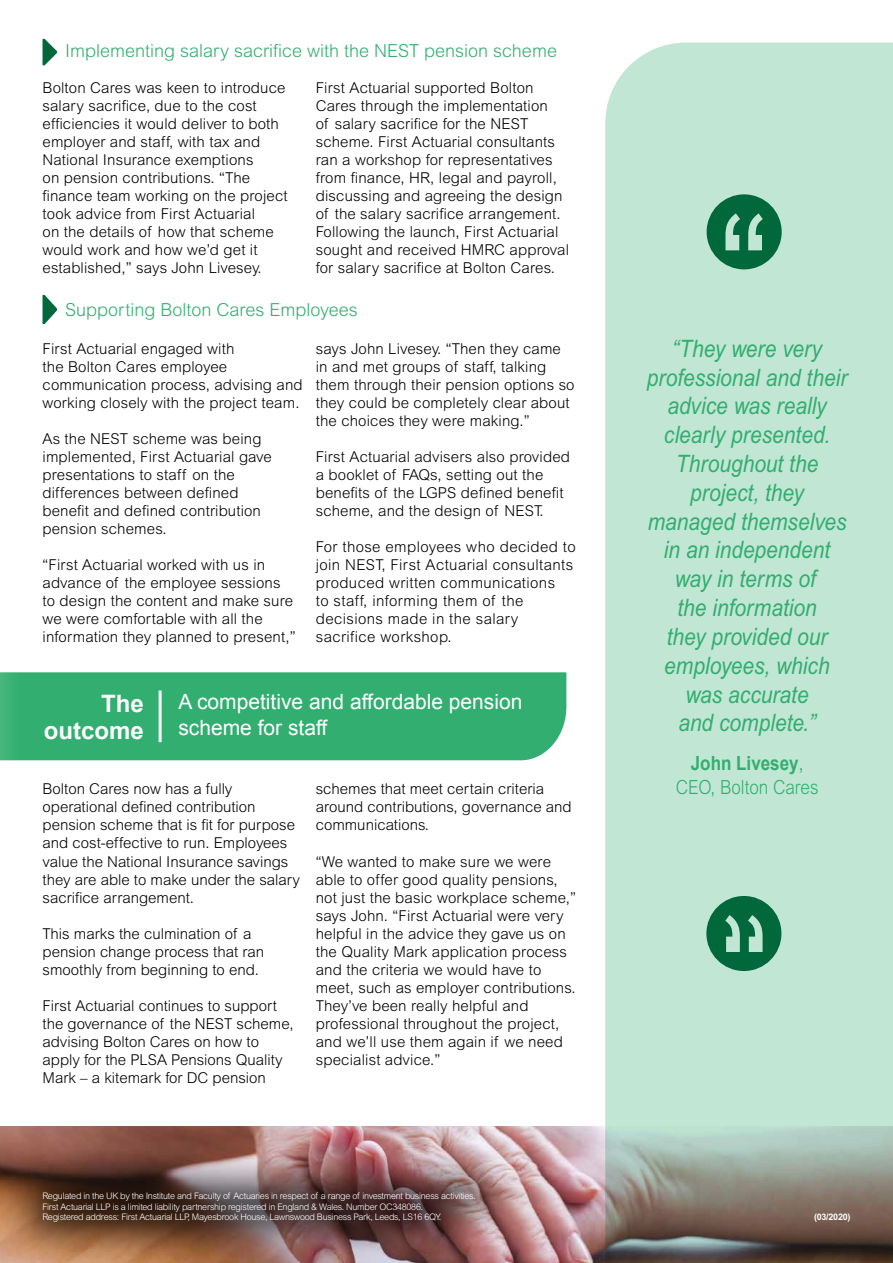
<style>
.page{position:relative;width:893px;height:1263px;background:#fff}
.page>*{position:absolute;margin:0;border:0;box-sizing:border-box;transform-origin:0 0}
.t1{font:italic 24px/28.8px "Arial";color:#32ae70;text-align:center;scale:.87 1}
.t2{font:700 24px/27px "Arial";color:#fff;text-align:right}
.t3{font:21px/25.2px "Arial";color:#fff}
.t4{font:300 19.5px/23.4px "Arial";color:#32ae70;text-align:center;scale:.87 1}
.t5{font:300 18px "Arial";color:#32ae70}
.t6{font:300 15px/18px "Arial";letter-spacing:.01em;color:#000}
.t7{font:300 9px/10.8px "Arial";letter-spacing:-.03em;color:#fff}
.t8{font:700 9px "Arial";letter-spacing:-.03em;color:#fff}
.s1{font-weight:700}
.s2{font-weight:400}
</style>
<div class="page">
<div style="left:0;top:672px;width:566px;height:88px;background:#32ae70"></div>
<img style="left:0;top:1127px;width:605px;height:136px">
<svg style="left:605px;top:43px;width:288px;height:1220px;background:#badac9"></svg>
<svg style="left:43px;top:294px;width:15px;height:31px"></svg>
<svg style="left:43px;top:38px;width:15px;height:28px"></svg>
<svg style="left:707px;top:194px;width:75px;height:75px;background:#43936f"></svg>
<svg style="left:706px;top:896px;width:75px;height:75px;background:#42936f"></svg>
<hr style="left:159px;top:690px;width:3px;height:52px;background:#fff">
<div style="left:0;top:1148px;width:516px;height:115px;background:#000;opacity:.75"></div>
<p class="t5" style="left:65px;top:41px;width:493px">Implementing salary sacrifice with the NEST pension scheme</p>
<p class="t6" style="left:43px;top:79px;width:247px">Bolton Cares was keen to introduce salary sacrifice, due to the cost efficiencies it would deliver to both employer and staff, with tax and National Insurance exemptions<br>on pension contributions. “The finance team working on the project took advice from First Actuarial<br>on the details of how that scheme would work and how we’d get it established,” says John Livesey.</p>
<p class="t6" style="left:316px;top:79px;width:255px">First Actuarial supported Bolton Cares through the implementation<br>of salary sacrifice for the NEST scheme. First Actuarial consultants ran a workshop for representatives from finance, HR, legal and payroll, discussing and agreeing the design of the salary sacrifice arrangement.<br>Following the launch, First Actuarial sought and received HMRC approval for salary sacrifice at Bolton Cares.</p>
<p class="t5" style="left:65px;top:299px;width:294px">Supporting Bolton Cares Employees</p>
<p class="t6" style="left:43px;top:340px;width:262px">First Actuarial engaged with<br>the Bolton Cares employee communication process, advising and working closely with the project team.</p>
<p class="t6" style="left:43px;top:430px;width:231px">As the NEST scheme was being implemented, First Actuarial gave presentations to staff on the differences between defined benefit and defined contribution pension schemes.</p>
<p class="t6" style="left:43px;top:556px;width:254px">“First Actuarial worked with us in advance of the employee sessions to design the content and make sure we were comfortable with all the information they planned to present,”</p>
<p class="t6" style="left:316px;top:340px;width:260px">says John Livesey. “Then they came in and met groups of staff, talking them through their pension options so they could be completely clear about the choices they were making.”</p>
<p class="t6" style="left:316px;top:448px;width:256px">First Actuarial advisers also provided a booklet of FAQs, setting out the benefits of the LGPS defined benefit scheme, and the design of NEST.</p>
<p class="t6" style="left:316px;top:538px;width:261px">For those employees who decided to join NEST, First Actuarial consultants produced written communications<br>to staff, informing them of the decisions made in the salary sacrifice workshop.</p>
<h1 class="t2" style="left:44px;top:690px;width:102px">The outcome</h1>
<h2 class="t3" style="left:178px;top:690px;width:345px">A competitive and affordable pension scheme for staff</h2>
<p class="t6" style="left:43px;top:780px;width:259px">Bolton Cares now has a fully operational defined contribution pension scheme that is fit for purpose and cost-effective to run. Employees value the National Insurance savings they are able to make under the salary sacrifice arrangement.</p>
<p class="t6" style="left:43px;top:924px;width:223px">This marks the culmination of a pension change process that ran smoothly from beginning to end.</p>
<p class="t6" style="left:43px;top:996px;width:253px">First Actuarial continues to support the governance of the NEST scheme, advising Bolton Cares on how to apply for the PLSA Pensions Quality Mark – a kitemark for DC pension</p>
<p class="t6" style="left:316px;top:780px;width:257px">schemes that meet certain criteria around contributions, governance and communications.</p>
<p class="t6" style="left:316px;top:852px;width:262px">“We wanted to make sure we were able to offer good quality pensions, not just the basic workplace scheme,” says John. “First Actuarial were very helpful in the advice they gave us on the Quality Mark application process and the criteria we would have to meet, such as employer contributions.<br>They’ve been really helpful and professional throughout the project, and we’ll use them again if we need specialist advice.”</p>
<p class="t7" style="left:42px;top:1190px;width:435px">Regulated in the UK by the Institute and Faculty of Actuaries in respect of a range of investment business activities.<br>First Actuarial LLP is a limited liability partnership registered in England &amp; Wales. Number OC348086.<br>Registered address: First Actuarial LLP, Mayesbrook House, Lawnswood Business Park, Leeds, LS16 6QY.</p>
<p class="t1" style="left:647px;top:334px;width:232px">“They were very professional and their advice was really clearly presented.<br>Throughout the project, they managed themselves in an independent way in terms of<br>the information<br>they provided our employees, which was accurate<br>and complete.”</p>
<h3 class="t4" style="left:676px;top:751px;width:166px"><span class="s1">John Livesey</span><span class="s2">,<br></span>CEO, Bolton Cares</h3>
<p class="t8" style="left:814px;top:1212px;width:38px">(03/2020)</p>
</div>
